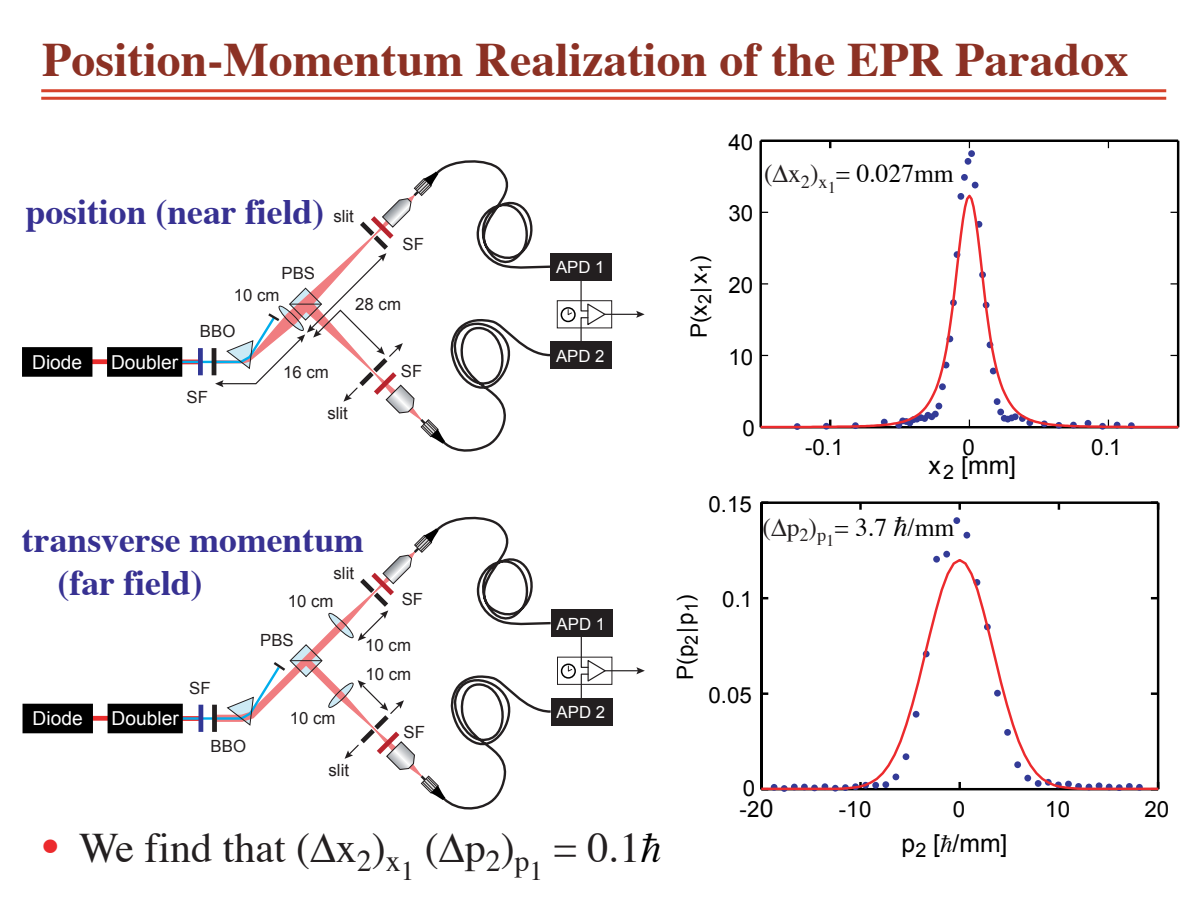
<style>
.page{position:relative;width:1188px;height:918px;background:#fff}
.page>*{position:absolute;margin:0;border:0;box-sizing:border-box;transform-origin:0 0}
.t1{font:700 48px "Times";color:#8c3124}
.t2{font:42px "Times";color:#231f20}
.t3{font:700 35.7px/43.2px "Times";color:#373192}
.t4{font:25.5px "Times";color:#000}
.t5{font:24.75px "Arial";color:#000}
.t6{font:22.5px "Arial";color:#000}
.t7{font:22.35px "Arial";color:#000}
.t8{font:19.2px "Arial";color:#fff}
.t9{font:16.8px "Arial";color:#231f20}
.t10{font:16.8px "Arial";color:#fff}
.s1{font-size:48px;color:#ec2a2d}
.s2{font-family:"Mt Extra Plain";color:#000}
.s3{color:#231f20}
.s4{font-family:"Mt Extra Plain";font-size:28.2px}
.s5{font-size:24.75px}
.s6{font-family:"Mt Extra Plain"}
</style>
<div class="page">
<hr style="left:41px;top:89px;width:1125px;height:3px;background:#d6422b">
<hr style="left:41px;top:97px;width:1125px;height:3px;background:#d6422b">
<div style="left:92px;top:359px;width:20px;height:5px;background:#e92d2d"></div>
<div style="left:22px;top:347px;width:70px;height:30px;background:#000;border:2px solid #000"></div>
<div style="left:107px;top:347px;width:75px;height:30px;background:#000;border:2px solid #000"></div>
<div style="left:550px;top:253px;width:62px;height:27px;background:#231f20"></div>
<div style="left:550px;top:342px;width:62px;height:27px;background:#231f20"></div>
<div style="left:557px;top:300px;width:55px;height:28px;border:1px solid #231f20"></div>
<div style="left:561px;top:307px;width:15px;height:15px;border:2px solid #000;border-radius:50%"></div>
<svg style="left:567px;top:309px;width:6px;height:7px"></svg>
<hr style="left:605px;top:314px;width:34px;height:1px;background:#231f20">
<svg style="left:636px;top:311px;width:9px;height:7px"></svg>
<svg style="left:580px;top:280px;width:27px;height:62px"></svg>
<svg style="left:179px;top:160px;width:374px;height:292px"></svg>
<div style="left:92px;top:716px;width:20px;height:5px;background:#e92d2d"></div>
<div style="left:23px;top:704px;width:70px;height:29px;background:#000"></div>
<div style="left:108px;top:704px;width:75px;height:29px;background:#000"></div>
<div style="left:551px;top:610px;width:61px;height:27px;background:#231f20"></div>
<div style="left:551px;top:698px;width:61px;height:27px;background:#231f20"></div>
<div style="left:557px;top:657px;width:55px;height:28px;border:1px solid #231f20"></div>
<div style="left:561px;top:664px;width:15px;height:15px;border:2px solid #000;border-radius:50%"></div>
<svg style="left:567px;top:665px;width:6px;height:7px"></svg>
<hr style="left:605px;top:670px;width:34px;height:1px;background:#231f20">
<svg style="left:636px;top:667px;width:9px;height:7px"></svg>
<svg style="left:580px;top:637px;width:27px;height:61px"></svg>
<svg style="left:174px;top:516px;width:379px;height:294px"></svg>
<hr style="left:761px;top:501px;width:397px;height:3px;background:#000">
<hr style="left:1157px;top:503px;width:2px;height:286px;background:#000">
<hr style="left:760px;top:503px;width:3px;height:286px;background:#000">
<svg style="left:859px;top:504px;width:3px;height:6px"></svg>
<svg style="left:958px;top:504px;width:3px;height:6px"></svg>
<svg style="left:1058px;top:504px;width:2px;height:6px"></svg>
<svg style="left:1151px;top:501px;width:8px;height:9px"></svg>
<div style="left:933px;top:556px;width:7px;height:7px;background:#333b97;border-radius:50%"></div>
<div style="left:943px;top:551px;width:7px;height:7px;background:#333b97;border-radius:50%"></div>
<div style="left:953px;top:517px;width:7px;height:7px;background:#333b97;border-radius:50%"></div>
<div style="left:963px;top:532px;width:7px;height:7px;background:#333b97;border-radius:50%"></div>
<svg style="left:760px;top:557px;width:400px;height:234px"></svg>
<hr style="left:761px;top:140px;width:417px;height:2px;background:#000">
<hr style="left:1177px;top:141px;width:2px;height:286px;background:#000">
<hr style="left:759px;top:141px;width:3px;height:286px;background:#000">
<svg style="left:829px;top:142px;width:2px;height:6px"></svg>
<div style="left:961px;top:174px;width:7px;height:7px;background:#333b97;border-radius:50%"></div>
<div style="left:965px;top:158px;width:6px;height:7px;background:#333b97;border-radius:50%"></div>
<div style="left:968px;top:150px;width:7px;height:7px;background:#333b97;border-radius:50%"></div>
<div style="left:972px;top:182px;width:7px;height:6px;background:#333b97;border-radius:50%"></div>
<svg style="left:759px;top:192px;width:421px;height:238px"></svg>
<h1 class="t1" style="left:42px;top:28px;width:1088px">Position-Momentum Realization of the EPR Paradox</h1>
<h3 class="t3" style="left:26px;top:191px;width:300px">position (near field)</h3>
<p class="t9" style="left:282px;top:263px;width:35px">PBS</p>
<p class="t9" style="left:234px;top:285px;width:47px">10 cm</p>
<p class="t9" style="left:200px;top:321px;width:37px">BBO</p>
<p class="t9" style="left:333px;top:207px;width:22px">slit</p>
<p class="t9" style="left:403px;top:235px;width:23px">SF</p>
<p class="t9" style="left:355px;top:295px;width:47px">28 cm</p>
<p class="t8" style="left:32px;top:351px;width:52px">Diode</p>
<p class="t8" style="left:111px;top:351px;width:69px">Doubler</p>
<p class="t9" style="left:187px;top:388px;width:23px">SF</p>
<p class="t9" style="left:283px;top:363px;width:47px">16 cm</p>
<p class="t9" style="left:327px;top:403px;width:22px">slit</p>
<p class="t9" style="left:401px;top:362px;width:23px">SF</p>
<h3 class="t3" style="left:58px;top:520px;width:308px;text-indent:-36px">transverse momentum (far field)</h3>
<p class="t9" style="left:334px;top:564px;width:22px">slit</p>
<p class="t9" style="left:288px;top:591px;width:47px">10 cm</p>
<p class="t9" style="left:402px;top:590px;width:23px">SF</p>
<p class="t8" style="left:33px;top:708px;width:52px">Diode</p>
<p class="t8" style="left:112px;top:708px;width:69px">Doubler</p>
<p class="t9" style="left:189px;top:679px;width:23px">SF</p>
<p class="t9" style="left:211px;top:736px;width:37px">BBO</p>
<p class="t9" style="left:260px;top:630px;width:35px">PBS</p>
<p class="t9" style="left:290px;top:709px;width:47px">10 cm</p>
<p class="t9" style="left:329px;top:761px;width:22px">slit</p>
<p class="t9" style="left:365px;top:635px;width:47px">10 cm</p>
<p class="t9" style="left:365px;top:665px;width:47px">10 cm</p>
<p class="t9" style="left:403px;top:723px;width:23px">SF</p>
<p class="t10" style="left:556px;top:258px;width:50px">APD 1</p>
<p class="t10" style="left:556px;top:346px;width:50px">APD 2</p>
<p class="t10" style="left:557px;top:614px;width:50px">APD 1</p>
<p class="t10" style="left:557px;top:703px;width:50px">APD 2</p>
<h2 class="t2" style="left:42px;top:821px;width:621px"><span class="s1">•</span> We find that (∆x<sub>2</sub>)<sub>x</sub><sub>1</sub> (∆p<sub>2</sub>)<sub>p</sub><sub>1</sub> = 0.1<span class="s2">h</span></h2>
<h3 class="t6" style="left:686px;top:338px;width:84px;rotate:-90deg">P(x<sub>2</sub>|x<sub>1</sub>)</h3>
<h3 class="t7" style="left:729px;top:129px;width:26px">40</h3>
<h3 class="t7" style="left:729px;top:201px;width:26px">30</h3>
<h3 class="t4" style="left:764px;top:157px;width:191px"><span class="s3">(∆x</span><sub>2</sub><span class="s3">)</span><sub>x</sub><sub>1</sub>= 0.027mm</h3>
<h3 class="t7" style="left:729px;top:273px;width:26px">20</h3>
<h3 class="t7" style="left:729px;top:344px;width:26px">10</h3>
<h3 class="t7" style="left:742px;top:416px;width:14px">0</h3>
<h3 class="t7" style="left:709px;top:491px;width:45px">0.15</h3>
<h3 class="t7" style="left:805px;top:434px;width:40px">-0.1</h3>
<h3 class="t7" style="left:963px;top:434px;width:14px">0</h3>
<h3 class="t7" style="left:1091px;top:434px;width:32px">0.1</h3>
<h3 class="t5" style="left:928px;top:452px;width:89px">x<sub>2</sub> [mm]</h3>
<h3 class="t4" style="left:763px;top:511px;width:193px"><span class="s3">(∆p</span><sub>2</sub><span class="s3">)</span><sub>p</sub><sub>1</sub>= 3.7 <span class="s4">h</span>/mm</h3>
<h3 class="t6" style="left:673px;top:680px;width:86px;rotate:-90deg">P(p<sub>2</sub>|p<sub>1</sub>)</h3>
<h3 class="t7" style="left:722px;top:587px;width:32px">0.1</h3>
<h3 class="t7" style="left:709px;top:682px;width:45px">0.05</h3>
<h3 class="t7" style="left:743px;top:775px;width:14px">0</h3>
<h3 class="t7" style="left:740px;top:796px;width:36px">-2<span class="s5">0</span></h3>
<h3 class="t7" style="left:839px;top:796px;width:34px">-10</h3>
<h3 class="t7" style="left:953px;top:796px;width:14px">0</h3>
<h3 class="t7" style="left:1045px;top:796px;width:26px">10</h3>
<h3 class="t7" style="left:1145px;top:796px;width:26px">20</h3>
<h3 class="t5" style="left:902px;top:829px;width:107px">p<sub>2</sub> [<span class="s6">h</span>/mm]</h3>
</div>
